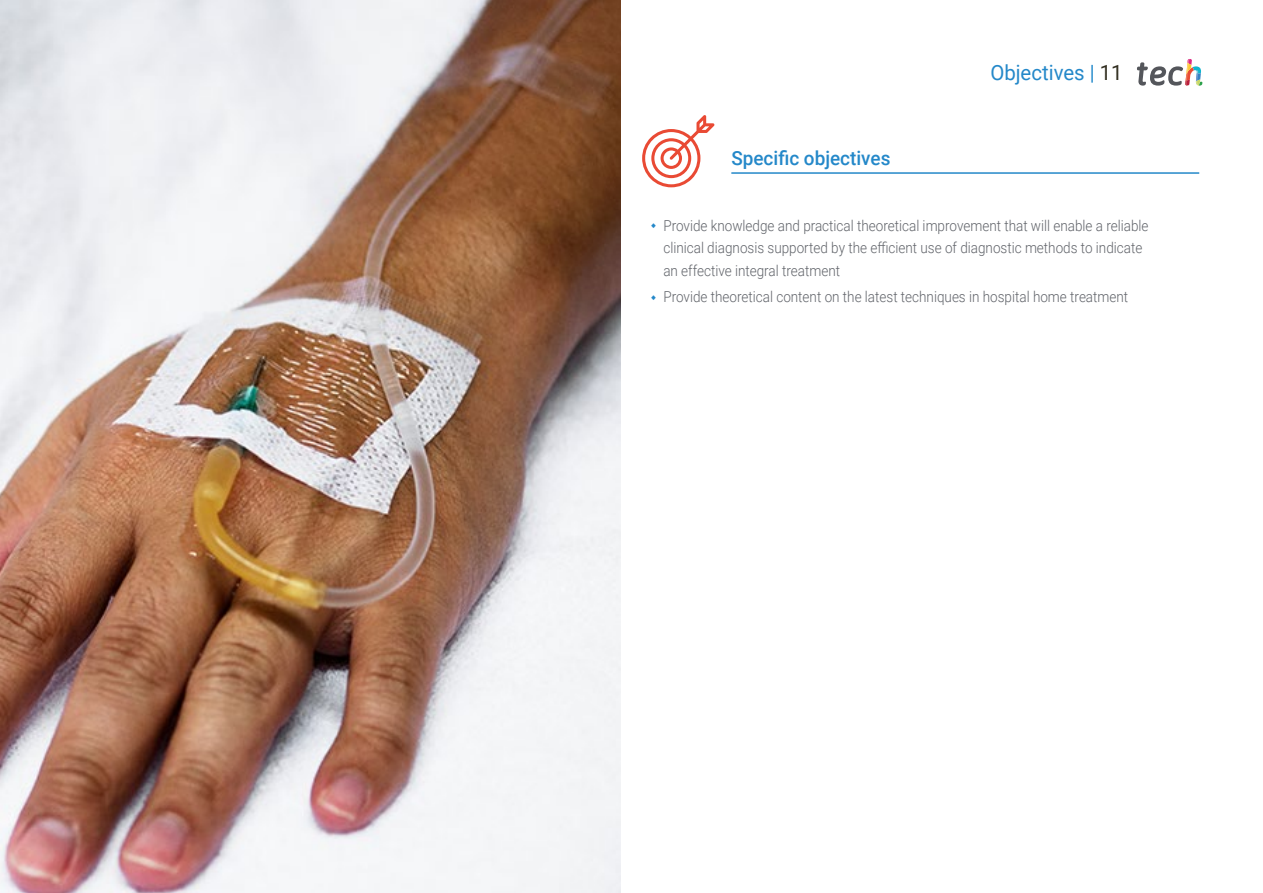
<style>
.page{position:relative;width:1263px;height:893px;background:#fff}
.page>*{position:absolute;margin:0;border:0;box-sizing:border-box;transform-origin:0 0}
.t1{font:21px "Roboto";color:#2488c9}
.t2{font:500 19.5px "Roboto";color:#2488c9}
.t3{font:300 15px/22.5px "Roboto";color:#61646a;scale:.9 1}
.s1{color:#2289cb}
.s2{color:#312e20}
</style>
<div class="page">
<svg style="left:642px;top:115px;width:72px;height:72px"></svg>
<hr style="left:731px;top:173px;width:468px;height:1px;background:#2488c9">
<svg style="left:1137px;top:59px;width:65px;height:27px"></svg>
<img style="left:0;top:0;width:621px;height:893px">
<h2 class="t2" style="left:731px;top:144px;width:161px">Specific objectives</h2>
<h1 class="t1" style="left:990px;top:57px;width:134px">Objectives <span class="s1">|</span> <span class="s2">11</span></h1>
<p class="t3" style="left:663px;top:213px;width:541px">Provide knowledge and practical theoretical improvement that will enable a reliable clinical diagnosis supported by the efficient use of diagnostic methods to indicate an effective integral treatment</p>
<p class="t3" style="left:663px;top:285px;width:518px">Provide theoretical content on the latest techniques in hospital home treatment</p>
</div>
